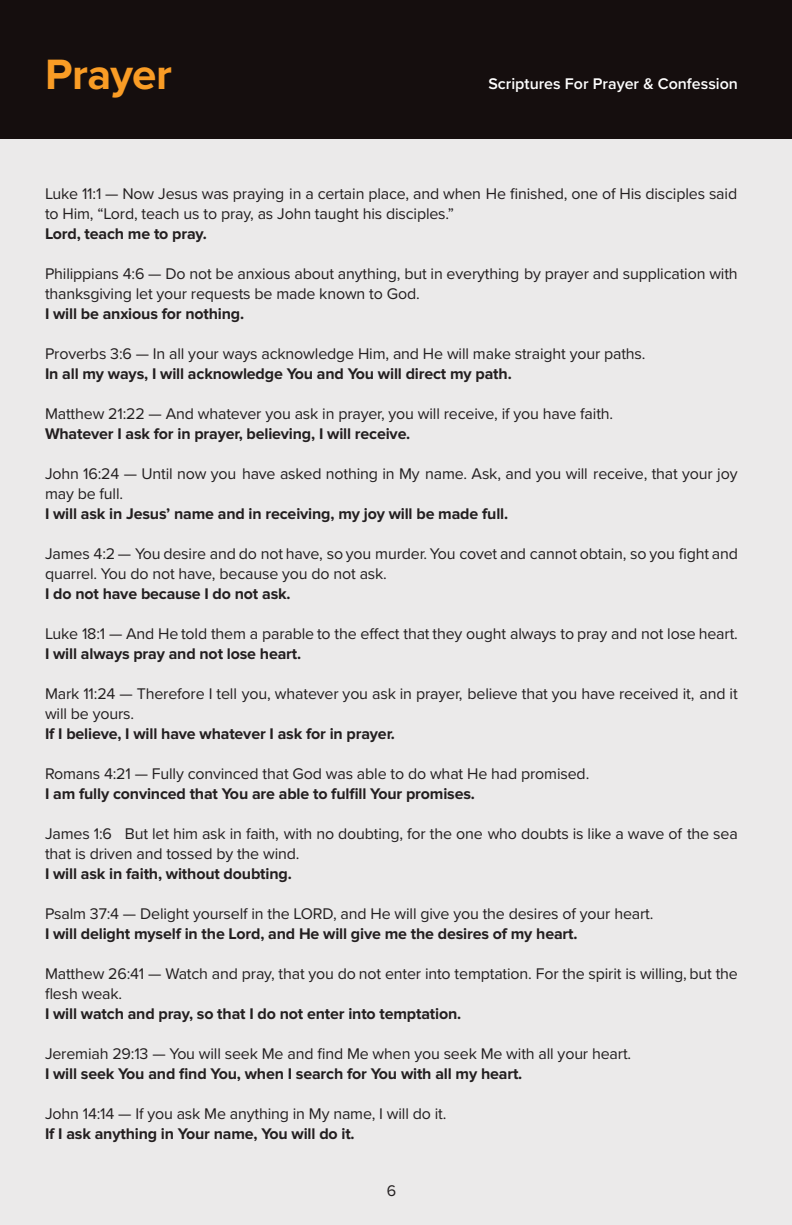
<style>
.page{position:relative;width:792px;height:1225px;background:#fff}
.page>*{position:absolute;margin:0;border:0;box-sizing:border-box;transform-origin:0 0}
.t1{font:700 44px "Proxima Nova";letter-spacing:-.01em;color:#f99c25}
.t2{font:16px/20px "Proxima Nova";letter-spacing:-.01em;color:#231f20}
.t3{font:700 16px "Proxima Nova";letter-spacing:-.01em;color:#231f20}
.t4{font:600 16px "Proxima Nova";color:#fff}
</style>
<div class="page">
<div style="left:0;top:0;width:792px;height:1224px;background:#ebeaea"></div>
<div style="left:0;top:0;width:792px;height:139px;background:#150e0e"></div>
<h1 class="t1" style="left:45px;top:55px;width:129px">Prayer</h1>
<p class="t4" style="left:488px;top:77px;width:251px">Scriptures For Prayer &amp; Confession</p>
<p class="t2" style="left:45px;top:184px;width:694px">Luke 11:1 — Now Jesus was praying in a certain place, and when He finished, one of His disciples said to Him, “Lord, teach us to pray, as John taught his disciples.”</p>
<p class="t3" style="left:45px;top:226px;width:163px">Lord, teach me to pray.</p>
<p class="t2" style="left:45px;top:264px;width:694px">Philippians 4:6 — Do not be anxious about anything, but in everything by prayer and supplication with thanksgiving let your requests be made known to God.</p>
<p class="t3" style="left:45px;top:306px;width:201px">I will be anxious for nothing.</p>
<p class="t2" style="left:45px;top:344px;width:602px">Proverbs 3:6 — In all your ways acknowledge Him, and He will make straight your paths.</p>
<p class="t3" style="left:45px;top:366px;width:468px">In all my ways, I will acknowledge You and You will direct my path.</p>
<p class="t2" style="left:45px;top:404px;width:570px">Matthew 21:22 — And whatever you ask in prayer, you will receive, if you have faith.</p>
<p class="t3" style="left:45px;top:426px;width:367px">Whatever I ask for in prayer, believing, I will receive.</p>
<p class="t2" style="left:45px;top:464px;width:694px">John 16:24 — Until now you have asked nothing in My name. Ask, and you will receive, that your joy may be full.</p>
<p class="t3" style="left:45px;top:506px;width:465px">I will ask in Jesus’ name and in receiving, my joy will be made full.</p>
<p class="t2" style="left:45px;top:544px;width:694px">James 4:2 — You desire and do not have, so you murder. You covet and cannot obtain, so you fight and quarrel. You do not have, because you do not ask.</p>
<p class="t3" style="left:45px;top:586px;width:247px">I do not have because I do not ask.</p>
<p class="t2" style="left:45px;top:624px;width:694px">Luke 18:1 — And He told them a parable to the effect that they ought always to pray and not lose heart.</p>
<p class="t3" style="left:45px;top:646px;width:258px">I will always pray and not lose heart.</p>
<p class="t2" style="left:45px;top:684px;width:694px">Mark 11:24 — Therefore I tell you, whatever you ask in prayer, believe that you have received it, and it will be yours.</p>
<p class="t3" style="left:45px;top:726px;width:351px">If I believe, I will have whatever I ask for in prayer.</p>
<p class="t2" style="left:45px;top:764px;width:546px">Romans 4:21 — Fully convinced that God was able to do what He had promised.</p>
<p class="t3" style="left:45px;top:786px;width:431px">I am fully convinced that You are able to fulfill Your promises.</p>
<p class="t2" style="left:45px;top:824px;width:694px">James 1:6 But let him ask in faith, with no doubting, for the one who doubts is like a wave of the sea that is driven and tossed by the wind.</p>
<p class="t3" style="left:45px;top:866px;width:248px">I will ask in faith, without doubting.</p>
<p class="t2" style="left:45px;top:904px;width:610px">Psalm 37:4 — Delight yourself in the LORD, and He will give you the desires of your heart.</p>
<p class="t3" style="left:45px;top:926px;width:534px">I will delight myself in the Lord, and He will give me the desires of my heart.</p>
<p class="t2" style="left:45px;top:964px;width:695px">Matthew 26:41 — Watch and pray, that you do not enter into temptation. For the spirit is willing, but the flesh weak.</p>
<p class="t3" style="left:45px;top:1006px;width:418px">I will watch and pray, so that I do not enter into temptation.</p>
<p class="t2" style="left:45px;top:1044px;width:588px">Jeremiah 29:13 — You will seek Me and find Me when you seek Me with all your heart.</p>
<p class="t3" style="left:45px;top:1066px;width:479px">I will seek You and find You, when I search for You with all my heart.</p>
<p class="t2" style="left:45px;top:1104px;width:403px">John 14:14 — If you ask Me anything in My name, I will do it.</p>
<p class="t3" style="left:45px;top:1126px;width:311px">If I ask anything in Your name, You will do it.</p>
<p class="t2" style="left:387px;top:1181px;width:11px">6</p>
</div>
